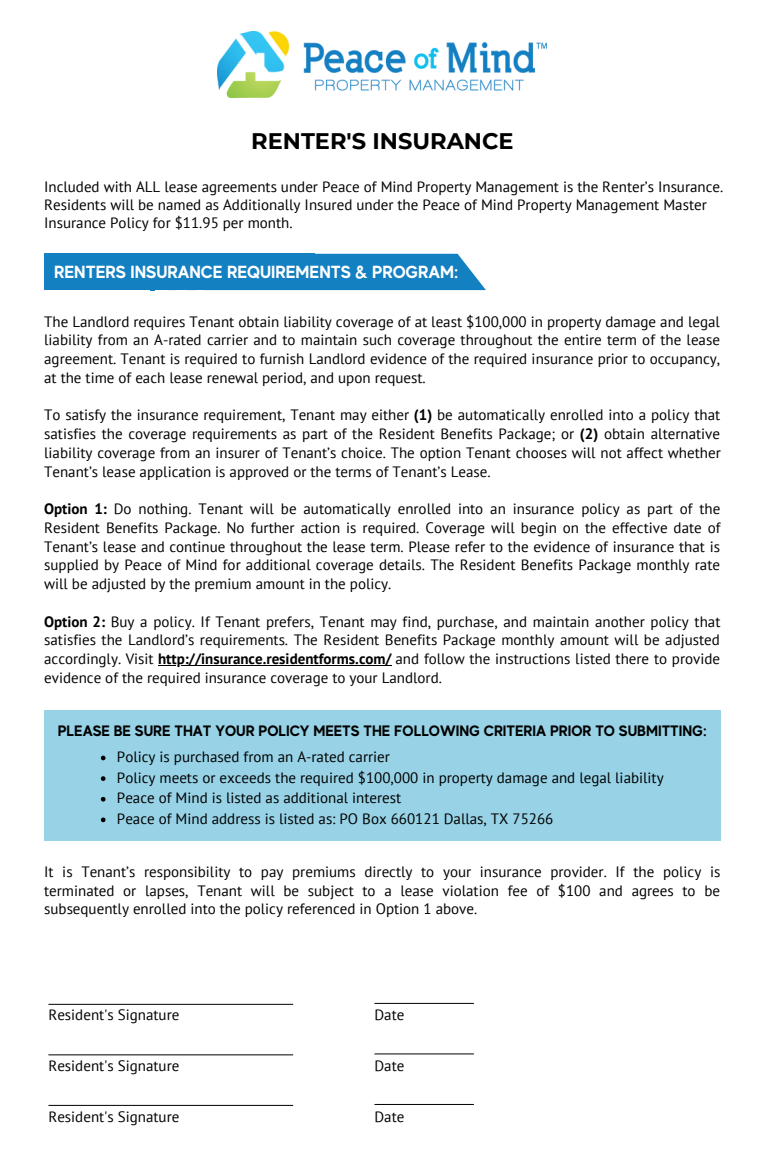
<style>
.page{position:relative;width:765px;height:1170px;background:#fff}
.page>*{position:absolute;margin:0;border:0;box-sizing:border-box;transform-origin:0 0}
.t1{font:700 22.5px "Montserrat";color:#000}
.t2{font:700 17.5px "MADE Evolve Sans";color:#fff}
.t3{font:15px/18.8px "PT Sans";color:#000;text-align:justify}
.t4{font:700 15px "MADE Evolve Sans";color:#000}
.s1{font-weight:700}
</style>
<div class="page">
<img style="left:218px;top:32px;width:329px;height:65px">
<div style="left:44px;top:254px;width:271px;height:36px;background:#1380c2"></div>
<svg style="left:315px;top:254px;width:171px;height:36px;background:#268ac7"></svg>
<div style="left:44px;top:710px;width:677px;height:130px;background:#97d2e6"></div>
<hr style="left:158px;top:665px;width:234px;height:1px;background:#000">
<svg style="left:101px;top:756px;width:5px;height:4px"></svg>
<svg style="left:101px;top:776px;width:5px;height:5px"></svg>
<svg style="left:101px;top:797px;width:5px;height:5px"></svg>
<svg style="left:101px;top:818px;width:5px;height:4px"></svg>
<hr style="left:48px;top:1004px;width:245px;height:1px;background:#000">
<hr style="left:374px;top:1003px;width:100px;height:1px;background:#000">
<hr style="left:48px;top:1054px;width:245px;height:1px;background:#000">
<hr style="left:374px;top:1053px;width:100px;height:1px;background:#000">
<hr style="left:48px;top:1105px;width:245px;height:1px;background:#000">
<hr style="left:374px;top:1104px;width:100px;height:1px;background:#000">
<h1 class="t1" style="left:251px;top:127px;width:264px">RENTER'S INSURANCE</h1>
<p class="t3" style="left:44px;top:178px;width:681px;line-height:17.8px;text-align:left">Included with ALL lease agreements under Peace of Mind Property Management is the Renter’s Insurance.<br>Residents will be named as Additionally Insured under the Peace of Mind Property Management Master<br>Insurance Policy for $11.95 per month.</p>
<p class="t2" style="left:54px;top:261px;width:406px">RENTERS INSURANCE REQUIREMENTS &amp; PROGRAM:</p>
<p class="t3" style="left:44px;top:312px;width:678px">The Landlord requires Tenant obtain liability coverage of at least $100,000 in property damage and legal liability from an A-rated carrier and to maintain such coverage throughout the entire term of the lease agreement. Tenant is required to furnish Landlord evidence of the required insurance prior to occupancy, at the time of each lease renewal period, and upon request.</p>
<p class="t3" style="left:44px;top:405px;width:678px">To satisfy the insurance requirement, Tenant may either <span class="s1">(1)</span> be automatically enrolled into a policy that satisfies the coverage requirements as part of the Resident Benefits Package; or <span class="s1">(2)</span> obtain alternative liability coverage from an insurer of Tenant’s choice. The option Tenant chooses will not affect whether Tenant’s lease application is approved or the terms of Tenant’s Lease.</p>
<p class="t3" style="left:44px;top:499px;width:678px"><span class="s1">Option 1:</span> Do nothing. Tenant will be automatically enrolled into an insurance policy as part of the Resident Benefits Package. No further action is required. Coverage will begin on the effective date of Tenant’s lease and continue throughout the lease term. Please refer to the evidence of insurance that is supplied by Peace of Mind for additional coverage details. The Resident Benefits Package monthly rate will be adjusted by the premium amount in the policy.</p>
<p class="t3" style="left:44px;top:612px;width:678px"><span class="s1">Option 2:</span> Buy a policy. If Tenant prefers, Tenant may find, purchase, and maintain another policy that satisfies the Landlord’s requirements. The Resident Benefits Package monthly amount will be adjusted accordingly. Visit <span class="s1">http://insurance.residentforms.com/</span> and follow the instructions listed there to provide evidence of the required insurance coverage to your Landlord.</p>
<p class="t4" style="left:58px;top:722px;width:651px">PLEASE BE SURE THAT YOUR POLICY MEETS THE FOLLOWING CRITERIA PRIOR TO SUBMITTING:</p>
<p class="t3" style="left:117px;top:746px;width:548px;line-height:20.6px;text-align:left">Policy is purchased from an A-rated carrier<br>Policy meets or exceeds the required $100,000 in property damage and legal liability Peace of Mind is listed as additional interest<br>Peace of Mind address is listed as: PO Box 660121 Dallas, TX 75266</p>
<p class="t3" style="left:44px;top:862px;width:678px">It is Tenant’s responsibility to pay premiums directly to your insurance provider. If the policy is terminated or lapses, Tenant will be subject to a lease violation fee of $100 and agrees to be subsequently enrolled into the policy referenced in Option 1 above.</p>
<p class="t3" style="left:48px;top:1006px;width:133px">Resident's Signature</p>
<p class="t3" style="left:374px;top:1006px;width:31px">Date</p>
<p class="t3" style="left:48px;top:1056px;width:133px">Resident's Signature</p>
<p class="t3" style="left:374px;top:1056px;width:31px">Date</p>
<p class="t3" style="left:48px;top:1107px;width:133px">Resident's Signature</p>
<p class="t3" style="left:374px;top:1107px;width:31px">Date</p>
</div>
